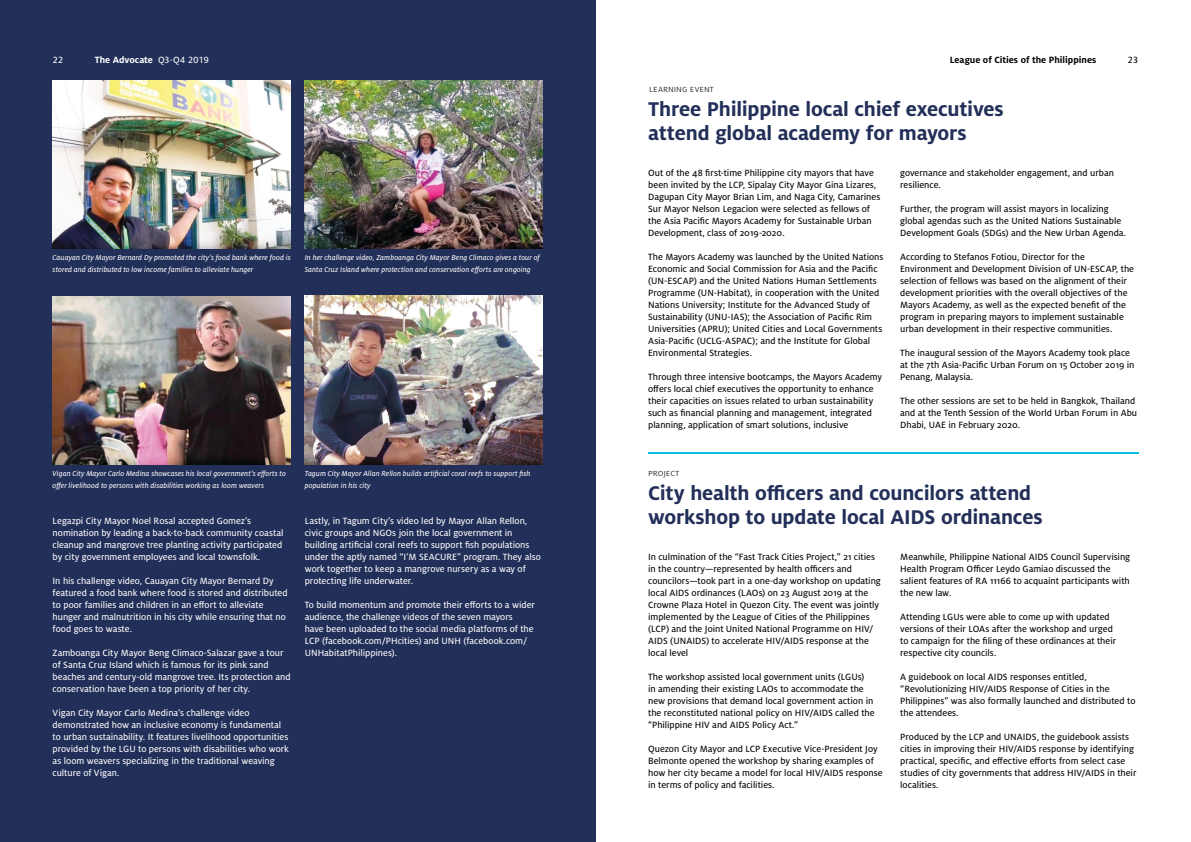
<style>
.page{position:relative;width:1191px;height:842px;background:#fff}
.page>*{position:absolute;margin:0;border:0;box-sizing:border-box;transform-origin:0 0}
.t1{font:700 22px/24px "Milo OT";letter-spacing:-.01em;color:#222f59}
.t2{font:10px/12px "Milo OT Text";color:#000}
.t3{font:10px/12px "Milo OT Text";color:#fff}
.t4{font:700 10px "Milo OT";color:#000}
.t5{font:300 10px "Milo OT";color:#000}
.t6{font:700 10px "Milo OT";color:#fff}
.t7{font:8px/12px "Milo OT Text Ita";letter-spacing:.005em;color:#fff}
.s1{font-family:"Milo OT Text";font-weight:400}
</style>
<div class="page">
<div style="left:0;top:0;width:595px;height:842px;background:#222f59"></div>
<img style="left:305px;top:80px;width:238px;height:168px">
<img style="left:305px;top:296px;width:238px;height:168px">
<img style="left:53px;top:80px;width:238px;height:168px">
<img style="left:53px;top:296px;width:238px;height:168px">
<hr style="left:648px;top:452px;width:490px;height:1px;background:#05bee1">
<p class="t3" style="left:53px;top:54px;width:12px">22</p>
<p class="t6" style="left:95px;top:54px;width:116px">The Advocate <span class="s1">Q3-Q4 2019</span></p>
<p class="t4" style="left:949px;top:54px;width:148px">League of Cities of the Philippines</p>
<p class="t2" style="left:1127px;top:54px;width:12px">23</p>
<p class="t5" style="left:649px;top:83px;width:66px">learning event</p>
<h1 class="t1" style="left:648px;top:97px;width:357px">Three Philippine local chief executives attend global academy for mayors</h1>
<p class="t7" style="left:53px;top:252px;width:239px">Cauayan City Mayor Bernard Dy promoted the city’s food bank where food is stored and distributed to low income families to alleviate hunger</p>
<p class="t7" style="left:305px;top:252px;width:237px">In her challenge video, Zamboanga City Mayor Beng Climaco gives a tour of<br>Santa Cruz Island where protection and conservation efforts are ongoing</p>
<p class="t2" style="left:648px;top:167px;width:234px">Out of the 48 first-time Philippine city mayors that have been invited by the LCP, Sipalay City Mayor Gina Lizares, Dagupan City Mayor Brian Lim, and Naga City, Camarines Sur Mayor Nelson Legacion were selected as fellows of the Asia Pacific Mayors Academy for Sustainable Urban Development, class of 2019-2020.</p>
<p class="t2" style="left:648px;top:251px;width:237px">The Mayors Academy was launched by the United Nations Economic and Social Commission for Asia and the Pacific (UN-ESCAP) and the United Nations Human Settlements Programme (UN-Habitat), in cooperation with the United Nations University; Institute for the Advanced Study of Sustainability (UNU-IAS); the Association of Pacific Rim Universities (APRU); United Cities and Local Governments Asia-Pacific (UCLG-ASPAC); and the Institute for Global Environmental Strategies.</p>
<p class="t2" style="left:648px;top:371px;width:235px">Through three intensive bootcamps, the Mayors Academy offers local chief executives the opportunity to enhance their capacities on issues related to urban sustainability such as financial planning and management, integrated planning, application of smart solutions, inclusive</p>
<p class="t2" style="left:900px;top:167px;width:215px">governance and stakeholder engagement, and urban resilience.</p>
<p class="t2" style="left:900px;top:203px;width:227px">Further, the program will assist mayors in localizing global agendas such as the United Nations Sustainable<br>Development Goals (SDGs) and the New Urban Agenda.</p>
<p class="t2" style="left:900px;top:251px;width:235px">According to Stefanos Fotiou, Director for the Environment and Development Division of UN-ESCAP, the selection of fellows was based on the alignment of their development priorities with the overall objectives of the Mayors Academy, as well as the expected benefit of the program in preparing mayors to implement sustainable urban development in their respective communities.</p>
<p class="t2" style="left:900px;top:347px;width:236px">The inaugural session of the Mayors Academy took place at the 7th Asia-Pacific Urban Forum on 15 October 2019 in<br>Penang, Malaysia.</p>
<p class="t2" style="left:900px;top:395px;width:238px">The other sessions are set to be held in Bangkok, Thailand and at the Tenth Session of the World Urban Forum in Abu<br>Dhabi, UAE in February 2020.</p>
<p class="t7" style="left:53px;top:468px;width:235px">Vigan City Mayor Carlo Medina showcases his local government’s efforts to offer livelihood to persons with disabilities working as loom weavers</p>
<p class="t3" style="left:53px;top:515px;width:232px">Legazpi City Mayor Noel Rosal accepted Gomez’s nomination by leading a back-to-back community coastal cleanup and mangrove tree planting activity participated by city government employees and local townsfolk.</p>
<p class="t3" style="left:53px;top:575px;width:236px">In his challenge video, Cauayan City Mayor Bernard Dy featured a food bank where food is stored and distributed to poor families and children in an effort to alleviate hunger and malnutrition in his city while ensuring that no food goes to waste.</p>
<p class="t3" style="left:53px;top:647px;width:240px">Zamboanga City Mayor Beng Climaco-Salazar gave a tour of Santa Cruz Island which is famous for its pink sand beaches and century-old mangrove tree. Its protection and conservation have been a top priority of her city.</p>
<p class="t3" style="left:53px;top:707px;width:238px">Vigan City Mayor Carlo Medina’s challenge video demonstrated how an inclusive economy is fundamental to urban sustainability. It features livelihood opportunities provided by the LGU to persons with disabilities who work as loom weavers specializing in the traditional weaving culture of Vigan.</p>
<p class="t7" style="left:305px;top:468px;width:227px">Tagum City Mayor Allan Rellon builds artificial coral reefs to support fish population in his city</p>
<p class="t3" style="left:305px;top:515px;width:238px">Lastly, in Tagum City’s video led by Mayor Allan Rellon, civic groups and NGOs join the local government in building artificial coral reefs to support fish populations under the aptly named “I’M SEACURE” program. They also work together to keep a mangrove nursery as a way of protecting life underwater.</p>
<p class="t3" style="left:305px;top:599px;width:232px">To build momentum and promote their efforts to a wider audience, the challenge videos of the seven mayors<br>have been uploaded to the social media platforms of the LCP (facebook.com/PHcities) and UNH (facebook.com/ UNHabitatPhilippines).</p>
<p class="t5" style="left:648px;top:467px;width:33px">project</p>
<h1 class="t1" style="left:648px;top:481px;width:396px">City health officers and councilors attend workshop to update local AIDS ordinances</h1>
<p class="t2" style="left:648px;top:551px;width:234px">In culmination of the “Fast Track Cities Project,” 21 cities in the country—represented by health officers and councilors—took part in a one-day workshop on updating local AIDS ordinances (LAOs) on 23 August 2019 at the Crowne Plaza Hotel in Quezon City. The event was jointly implemented by the League of Cities of the Philippines (LCP) and the Joint United National Programme on HIV/ AIDS (UNAIDS) to accelerate HIV/AIDS response at the local level</p>
<p class="t2" style="left:648px;top:671px;width:228px">The workshop assisted local government units (LGUs)<br>in amending their existing LAOs to accommodate the new provisions that demand local government action in the reconstituted national policy on HIV/AIDS called the “Philippine HIV and AIDS Policy Act.”</p>
<p class="t2" style="left:648px;top:743px;width:236px">Quezon City Mayor and LCP Executive Vice-President Joy Belmonte opened the workshop by sharing examples of how her city became a model for local HIV/AIDS response in terms of policy and facilities.</p>
<p class="t2" style="left:900px;top:551px;width:231px">Meanwhile, Philippine National AIDS Council Supervising Health Program Officer Leydo Gamiao discussed the salient features of RA 11166 to acquaint participants with the new law.</p>
<p class="t2" style="left:900px;top:611px;width:217px">Attending LGUs were able to come up with updated versions of their LOAs after the workshop and urged to campaign for the filing of these ordinances at their respective city councils.</p>
<p class="t2" style="left:900px;top:671px;width:237px">A guidebook on local AIDS responses entitled, “Revolutionizing HIV/AIDS Response of Cities in the Philippines” was also formally launched and distributed to the attendees.</p>
<p class="t2" style="left:900px;top:731px;width:238px">Produced by the LCP and UNAIDS, the guidebook assists cities in improving their HIV/AIDS response by identifying practical, specific, and effective efforts from select case studies of city governments that address HIV/AIDS in their localities.</p>
</div>
